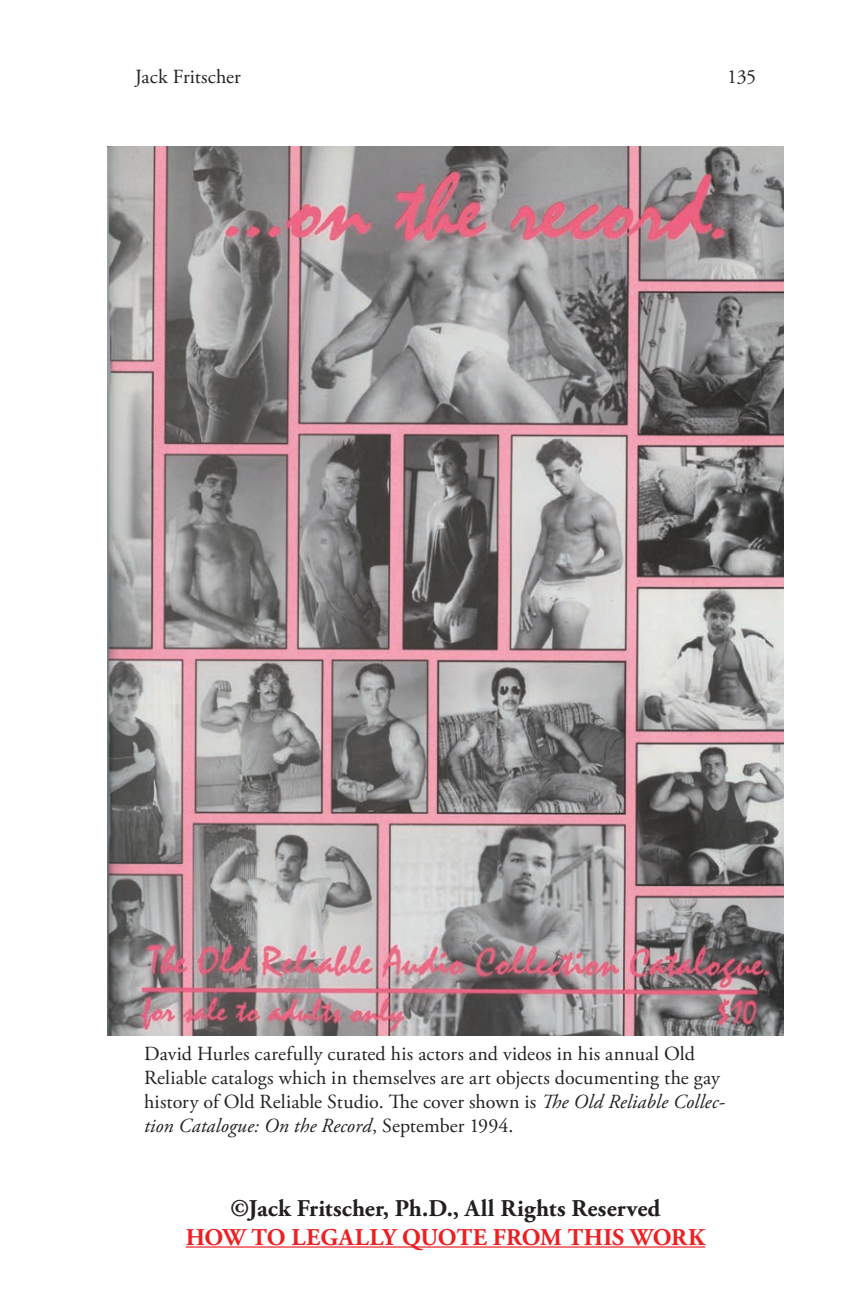
<style>
.page{position:relative;width:864px;height:1296px;background:#fff}
.page>*{position:absolute;margin:0;border:0;box-sizing:border-box;transform-origin:0 0}
.t1{font:700 24px "Adobe Garamond Pro";letter-spacing:.005em;color:#231f20}
.t2{font:700 24px "Adobe Garamond Pro";color:#ee1f23}
.t3{font:20px/24px "Adobe Garamond Pro";letter-spacing:.01em;color:#231f20}
.s1{font-style:italic}
</style>
<div class="page">
<hr style="left:186px;top:1246px;width:519px;height:2px;background:#ee1f23">
<img style="left:107px;top:146px;width:677px;height:889px">
<p class="t3" style="left:135px;top:66px;width:107px">Jack Fritscher</p>
<p class="t3" style="left:727px;top:66px;width:30px">135</p>
<p class="t3" style="left:144px;top:1042px;width:582px">David Hurles carefully curated his actors and videos in his annual Old Reliable catalogs which in themselves are art objects documenting the gay history of Old Reliable Studio. The cover shown is <span class="s1">The Old Reliable Collec&shy;tion Catalogue: On the Record</span>, September 1994.</p>
<p class="t1" style="left:230px;top:1194px;width:432px">©Jack Fritscher, Ph.D., All Rights Reserved</p>
<p class="t2" style="left:186px;top:1223px;width:521px">HOW TO LEGALLY QUOTE FROM THIS WORK</p>
</div>
